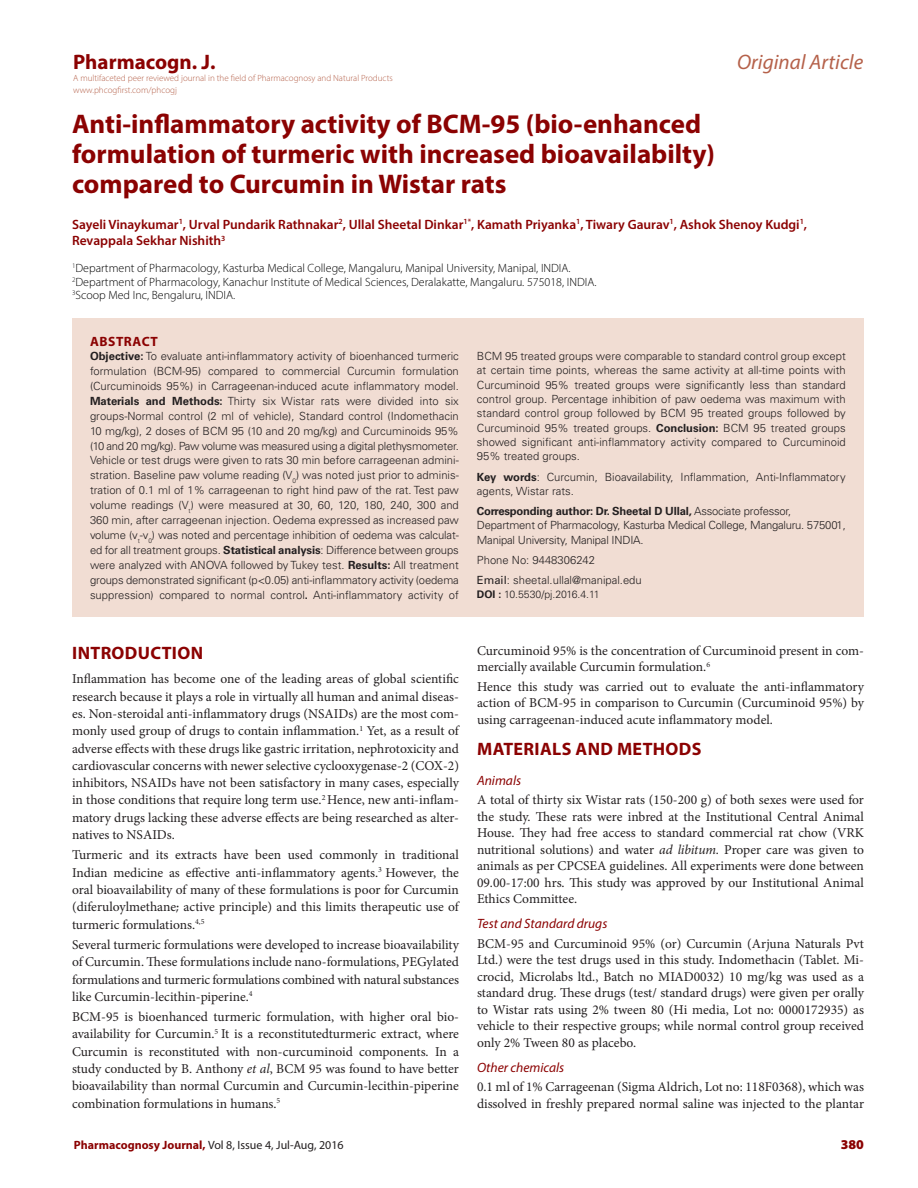
<style>
.page{position:relative;width:918px;height:1188px;background:#fff}
.page>*{position:absolute;margin:0;border:0;box-sizing:border-box;transform-origin:0 0}
.CT{font:700 27px/30px "Myriad Pro";color:#8b0202}
.t1{font:italic 21px "Myriad Pro";color:#b5614a}
.t2{font:700 21px "Myriad Pro";color:#8b0202}
._1_HD{font:700 18px "Myriad Pro";letter-spacing:.02em;color:#8b0202}
.TXT{font:13.5px/17.2px "Minion Pro";color:#231f20;text-align:justify}
.CA{font:600 13.5px/16.5px "Myriad Pro";color:#8b0202}
._3_HD{font:italic 13.5px "Myriad Pro";color:#8b0202}
.ABS_HD{font:700 13.5px "Myriad Pro";letter-spacing:.04em;color:#8b0202}
.RRH{font:900 13.5px "Myriad Pro";color:#8b0202}
.CA_Aff{font:300 12px "Myriad Pro";color:#000}
.RRH-2{font:12px "Myriad Pro";color:#231f20}
.ABS_TXT{font:300 11.25px/14.9px "Univers LT Std";color:#231f20;text-align:justify}
.ABS_TXT-2{font:300 11.25px/14.2px "Univers LT Std";letter-spacing:-.02em;color:#231f20}
.ABS_AU_ADD{font:300 10.5px "Univers LT Std";color:#231f20}
.t3{font:300 9px/12px "Myriad Pro";color:#b5614a}
.s1{font-weight:700}
.s2{font-weight:400}
.s3{font-style:italic}
.s4{font-weight:700;color:#8b0202}
</style>
<div class="page">
<div style="left:72px;top:318px;width:792px;height:299px;background:#f1ddd3"></div>
<h2 class="t2" style="left:73px;top:49px;width:144px">Pharmacogn. J.</h2>
<p class="t3" style="left:73px;top:72px;width:321px">A multifaceted peer reviewed journal in the field of Pharmacognosy and Natural Products www.phcogfirst.com/phcogj</p>
<h2 class="t1" style="left:737px;top:49px;width:128px">Original Article</h2>
<p class="CT" style="left:72px;top:108px;width:644px">Anti-inflammatory activity of BCM-95 (bio-enhanced formulation of turmeric with increased bioavailabilty) compared to Curcumin in Wistar rats</p>
<p class="CA" style="left:72px;top:216px;width:737px">Sayeli Vinaykumar<sup>1</sup>, Urval Pundarik Rathnakar<sup>2</sup>, Ullal Sheetal Dinkar<sup>1*</sup>, Kamath Priyanka<sup>1</sup>, Tiwary Gaurav<sup>1</sup>, Ashok Shenoy Kudgi<sup>1</sup>,<br>Revappala Sekhar Nishith<sup>3</sup></p>
<p class="CA_Aff" style="left:72px;top:261px;width:500px"><sup>1</sup>Department of Pharmacology, Kasturba Medical College, Mangaluru, Manipal University, Manipal, INDIA.</p>
<p class="CA_Aff" style="left:72px;top:275px;width:526px"><sup>2</sup>Department of Pharmacology, Kanachur Institute of Medical Sciences, Deralakatte, Mangaluru. 575018, INDIA.</p>
<p class="CA_Aff" style="left:72px;top:288px;width:165px"><sup>3</sup>Scoop Med Inc, Bengaluru, INDIA.</p>
<p class="ABS_HD" style="left:90px;top:333px;width:69px">ABSTRACT</p>
<p class="ABS_TXT" style="left:90px;top:349px;width:370px"><span class="s1">Objective:</span> To evaluate anti-inflammatory activity of bioenhanced turmeric formulation (BCM-95) compared to commercial Curcumin formulation (Curcuminoids 95%) in Carrageenan-induced acute inflammatory model.<br><span class="s1">Materials and Methods:</span> Thirty six Wistar rats were divided into six groups-Normal control (2 ml of vehicle), Standard control (Indomethacin 10 mg/kg), 2 doses of BCM 95 (10 and 20 mg/kg) and Curcuminoids 95% (10 and 20 mg/kg). Paw volume was measured using a digital plethysmometer.<br>Vehicle or test drugs were given to rats 30 min before carrageenan admini&shy;stration. Baseline paw volume reading (V<sub>0</sub>) was noted just prior to adminis&shy;tration of 0.1 ml of 1% carrageenan to right hind paw of the rat. Test paw volume readings (V<sub>t</sub>) were measured at 30, 60, 120, 180, 240, 300 and 360 min, after carrageenan injection. Oedema expressed as increased paw volume (v<sub>t</sub>-v<sub>0</sub>) was noted and percentage inhibition of oedema was calculat&shy;ed for all treatment groups. <span class="s1">Statistical analysis</span>: Difference between groups were analyzed with ANOVA followed by Tukey test. <span class="s1">Results:</span> All treatment groups demonstrated significant (p&lt;0.05) anti-inflammatory activity (oedema suppression) compared to normal control<span class="s1">.</span> Anti-inflammatory activity of</p>
<p class="ABS_TXT" style="left:477px;top:349px;width:370px;line-height:14.2px">BCM 95 treated groups were comparable to standard control group except at certain time points, whereas the same activity at all-time points with Curcuminoid 95% treated groups were significantly less than standard control group. Percentage inhibition of paw oedema was maximum with standard control group followed by BCM 95 treated groups followed by Curcuminoid 95% treated groups. <span class="s1">Conclusion:</span> BCM 95 treated groups showed significant anti-inflammatory activity compared to Curcuminoid 95% treated groups.</p>
<p class="ABS_TXT" style="left:477px;top:469px;width:370px;line-height:14.2px"><span class="s1">Key words</span>: Curcumin, Bioavailability, Inflammation, Anti-Inflammatory agents, Wistar rats.</p>
<p class="ABS_TXT-2" style="left:477px;top:504px;width:370px"><span class="s1">Corresponding author: Dr. Sheetal D Ullal,</span> Associate professor,<br>Department of Pharmacology, Kasturba Medical College, Mangaluru. 575001,<br>Manipal University, Manipal INDIA.</p>
<p class="ABS_TXT" style="left:477px;top:553px;width:120px">Phone No: 9448306242</p>
<p class="ABS_TXT" style="left:477px;top:573px;width:166px"><span class="s2">Email</span>: sheetal.ullal@manipal.edu</p>
<p class="ABS_AU_ADD" style="left:477px;top:588px;width:124px"><span class="s1">DOI :</span> 10.5530/pj.2016.4.11</p>
<p class="_1_HD" style="left:72px;top:641px;width:132px">INTRODUCTION</p>
<p class="TXT" style="left:72px;top:670px;width:389px">Inflammation has become one of the leading areas of global scientific research because it plays a role in virtually all human and animal diseas&shy;es. Non-steroidal anti-inflammatory drugs (NSAIDs) are the most com&shy;monly used group of drugs to contain inflammation.<sup>1</sup> Yet, as a result of adverse effects with these drugs like gastric irritation, nephrotoxicity and cardiovascular concerns with newer selective cyclooxygenase-2 (COX-2) inhibitors, NSAIDs have not been satisfactory in many cases, especially in those conditions that require long term use.<sup>2</sup> Hence, new anti-inflam&shy;matory drugs lacking these adverse effects are being researched as alter&shy;natives to NSAIDs.</p>
<p class="TXT" style="left:72px;top:846px;width:389px">Turmeric and its extracts have been used commonly in traditional Indian medicine as effective anti-inflammatory agents.<sup>3</sup> However, the oral bioavailability of many of these formulations is poor for Curcumin (diferuloylmethane; active principle) and this limits therapeutic use of turmeric formulations.<sup>4,5</sup></p>
<p class="TXT" style="left:72px;top:936px;width:388px">Several turmeric formulations were developed to increase bioavailability of Curcumin. These formulations include nano-formulations, PEGylated formulations and turmeric formulations combined with natural substances like Curcumin-lecithin-piperine.<sup>4</sup></p>
<p class="TXT" style="left:72px;top:1008px;width:389px">BCM-95 is bioenhanced turmeric formulation, with higher oral bio&shy;availability for Curcumin.<sup>5</sup> It is a reconstitutedturmeric extract, where Curcumin is reconstituted with non-curcuminoid components. In a study conducted by B. Anthony <span class="s3">et al</span>, BCM 95 was found to have better bioavailability than normal Curcumin and Curcumin-lecithin-piperine combination formulations in humans.<sup>5</sup></p>
<p class="TXT" style="left:477px;top:642px;width:389px;line-height:16.5px">Curcuminoid 95% is the concentration of Curcuminoid present in com&shy;mercially available Curcumin formulation.<sup>6</sup></p>
<p class="TXT" style="left:477px;top:678px;width:389px;line-height:16.5px">Hence this study was carried out to evaluate the anti-inflammatory action of BCM-95 in comparison to Curcumin (Curcuminoid 95%) by using carrageenan-induced acute inflammatory model.</p>
<p class="_1_HD" style="left:477px;top:738px;width:226px">MATERIALS AND METHODS</p>
<p class="_3_HD" style="left:477px;top:772px;width:46px">Animals</p>
<p class="TXT" style="left:477px;top:792px;width:389px;line-height:16.5px">A total of thirty six Wistar rats (150-200 g) of both sexes were used for the study. These rats were inbred at the Institutional Central Animal House. They had free access to standard commercial rat chow (VRK nutritional solutions) and water <span class="s3">ad libitum</span>. Proper care was given to animals as per CPCSEA guidelines. All experiments were done between 09.00-17:00 hrs. This study was approved by our Institutional Animal Ethics Committee.</p>
<p class="_3_HD" style="left:477px;top:915px;width:132px">Test and Standard drugs</p>
<p class="TXT" style="left:477px;top:935px;width:389px;line-height:16.5px">BCM-95 and Curcuminoid 95% (or) Curcumin (Arjuna Naturals Pvt Ltd.) were the test drugs used in this study. Indomethacin (Tablet. Mi&shy;crocid, Microlabs ltd., Batch no MIAD0032) 10 mg/kg was used as a standard drug. These drugs (test/ standard drugs) were given per orally to Wistar rats using 2% tween 80 (Hi media, Lot no: 0000172935) as vehicle to their respective groups; while normal control group received only 2% Tween 80 as placebo.</p>
<p class="_3_HD" style="left:477px;top:1059px;width:89px">Other chemicals</p>
<p class="TXT" style="left:477px;top:1079px;width:389px;line-height:16.5px">0.1 ml of 1% Carrageenan (Sigma Aldrich, Lot no: 118F0368), which was dissolved in freshly prepared normal saline was injected to the plantar</p>
<p class="RRH-2" style="left:74px;top:1138px;width:271px"><span class="s4">Pharmacognosy Journal,</span> Vol 8, Issue 4, Jul-Aug, 2016</p>
<p class="RRH" style="left:841px;top:1136px;width:25px">380</p>
</div>
